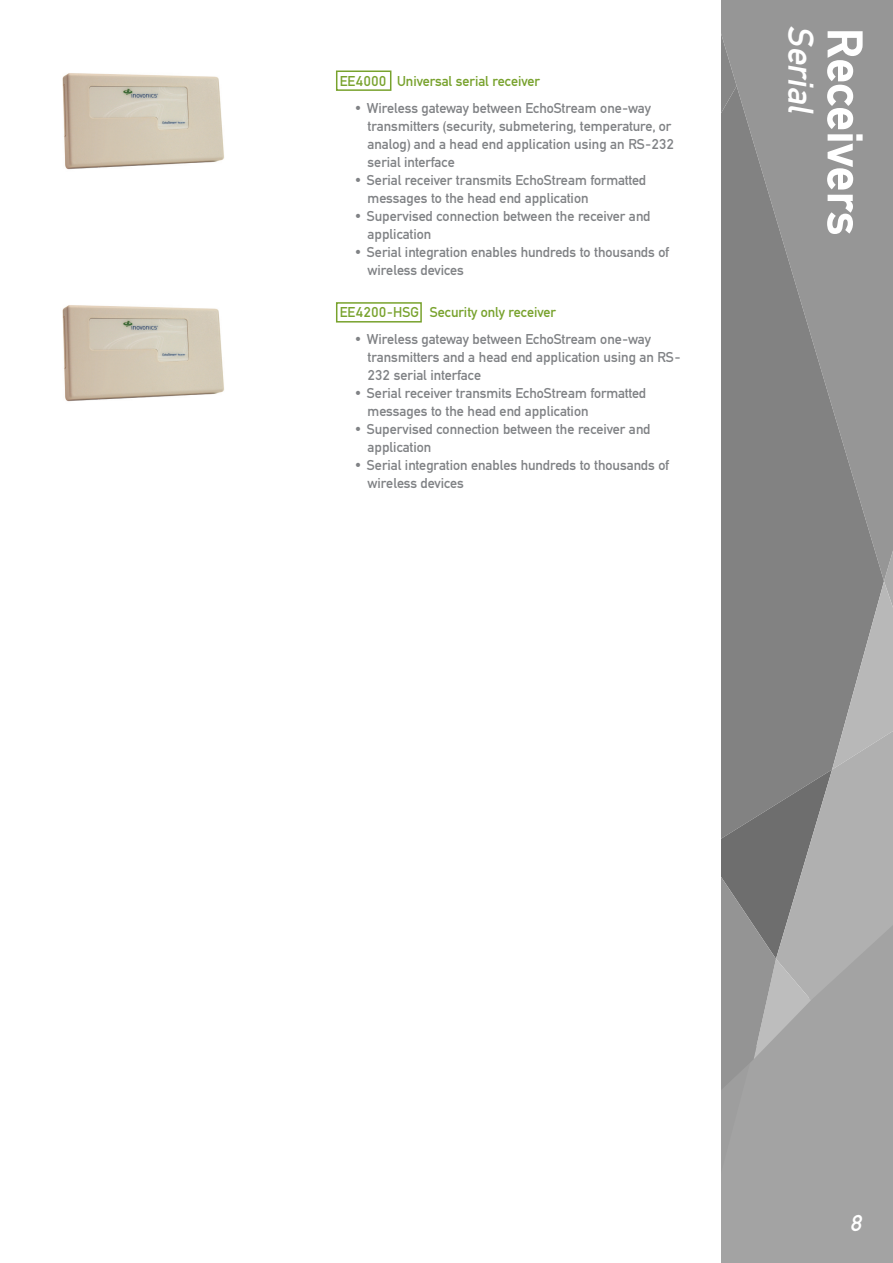
<style>
.page{position:relative;width:893px;height:1263px;background:#fff}
.page>*{position:absolute;margin:0;border:0;box-sizing:border-box;transform-origin:0 0}
.t1{font:700 52.5px "DIN Mittel EF";color:#fff}
.t2{font:italic 37.5px "DIN Mittel EF";color:#fff}
.t3{font:italic 24px "DIN Mittel EF";color:#fff}
.t4{font:15px/18px "DIN Mittel EF";color:#808285}
.t5{font:15px "DIN Mittel EF";color:#78a22d}
</style>
<div class="page">
<div style="left:737px;top:0;width:156px;height:550px;background:#969696"></div>
<svg style="left:721px;top:86px;width:163px;height:464px;background:#8b8b8b"></svg>
<svg style="left:721px;top:550px;width:172px;height:713px;background:#989898"></svg>
<svg style="left:721px;top:850px;width:55px;height:346px;background:#939393"></svg>
<div style="left:336px;top:71px;width:55px;height:20px;border:2px solid #78a22d"></div>
<img style="left:62px;top:73px;width:162px;height:97px">
<div style="left:336px;top:302px;width:86px;height:21px;border:2px solid #78a22d"></div>
<img style="left:62px;top:305px;width:162px;height:97px">
<p class="t5" style="left:340px;top:72px;width:202px">EE4000 Universal serial receiver</p>
<p class="t4" style="left:368px;top:99px;width:308px;text-indent:-14px">• Wireless gateway between EchoStream one-way transmitters (security, submetering, temperature, or analog) and a head end application using an RS-232 serial interface</p>
<p class="t4" style="left:368px;top:171px;width:280px;text-indent:-14px">• Serial receiver transmits EchoStream formatted messages to the head end application</p>
<p class="t4" style="left:368px;top:207px;width:284px;text-indent:-14px">• Supervised connection between the receiver and application</p>
<p class="t4" style="left:368px;top:243px;width:303px;text-indent:-14px">• Serial integration enables hundreds to thousands of wireless devices</p>
<p class="t5" style="left:340px;top:304px;width:218px">EE4200-HSG Security only receiver</p>
<p class="t4" style="left:368px;top:330px;width:315px;text-indent:-14px">• Wireless gateway between EchoStream one-way transmitters and a head end application using an RS-<br>232 serial interface</p>
<p class="t4" style="left:368px;top:384px;width:280px;text-indent:-14px">• Serial receiver transmits EchoStream formatted messages to the head end application</p>
<p class="t4" style="left:368px;top:420px;width:284px;text-indent:-14px">• Supervised connection between the receiver and application</p>
<p class="t4" style="left:368px;top:456px;width:303px;text-indent:-14px">• Serial integration enables hundreds to thousands of wireless devices</p>
<p class="t2" style="left:822px;top:27px;width:88px;rotate:90deg">Serial</p>
<p class="t1" style="left:875px;top:27px;width:210px;rotate:90deg">Receivers</p>
<p class="t3" style="left:850px;top:1209px;width:14px">8</p>
</div>
